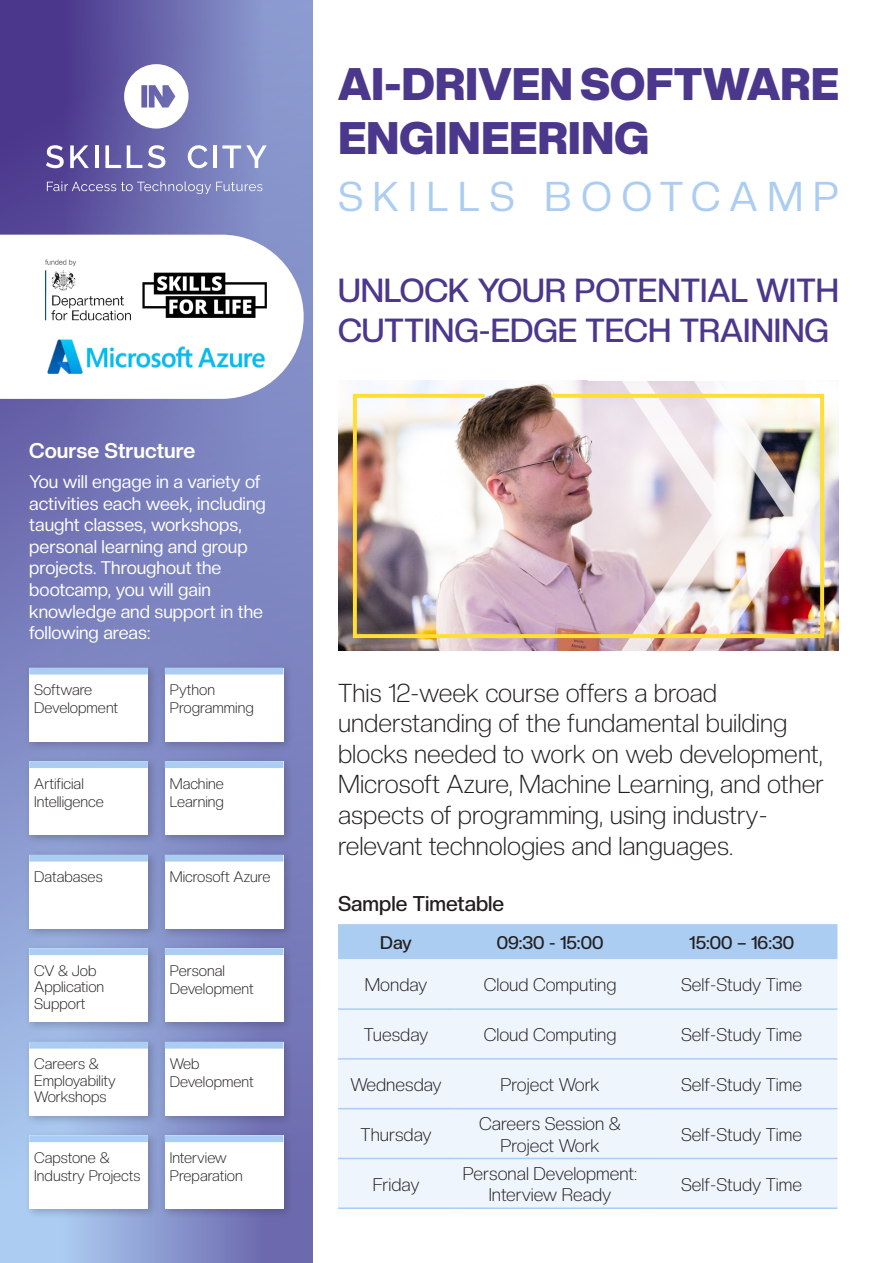
<style>
.page{position:relative;width:893px;height:1263px;background:#fff}
.page>*{position:absolute;margin:0;border:0;box-sizing:border-box;transform-origin:0 0}
.Course_title{font:900 44.85px/53.8px "Creato Display";color:#4b378c}
.Skills_Bootcamp{font:40.95px "Creato Display";letter-spacing:.24em;color:#accdf2}
.Heading_1{font:500 32.85px/39.5px "Creato Display";color:#4b378c}
.Introduction{font:300 25.5px/30.6px "Creato Display";color:#231f20}
.Heading_2{font:500 21px "Creato Display";color:#231f20}
.Heading_2-2{font:700 21px "Creato Display";color:#fff}
.Body_1{font:300 18px/21.6px "Creato Display";color:#231f20;text-align:center}
.Body_1-2{font:18px/21.6px "Creato Display";color:#fff}
.Table_header{font:500 18px "Creato Display";color:#231f20}
.t1{font:300 15px/18px "Creato Display";color:#231f20}
</style>
<div class="page">
<svg style="left:0;top:0;width:313px;height:1263px;background:#777cbb"></svg>
<svg style="left:47px;top:181px;width:215px;height:13px;background:#8180ba"></svg>
<svg style="left:46px;top:145px;width:18px;height:23px"></svg>
<svg style="left:148px;top:145px;width:17px;height:23px"></svg>
<svg style="left:70px;top:145px;width:19px;height:23px"></svg>
<hr style="left:95px;top:145px;width:4px;height:23px;background:#fff">
<hr style="left:213px;top:145px;width:4px;height:23px;background:#fff">
<svg style="left:188px;top:145px;width:20px;height:23px"></svg>
<svg style="left:222px;top:145px;width:45px;height:23px"></svg>
<svg style="left:105px;top:145px;width:16px;height:23px"></svg>
<svg style="left:127px;top:145px;width:15px;height:23px"></svg>
<svg style="left:124px;top:64px;width:65px;height:65px"></svg>
<div style="left:338px;top:924px;width:499px;height:35px;background:#accdf2"></div>
<div style="left:338px;top:959px;width:499px;height:248px;background:#eef5fc"></div>
<hr style="left:454px;top:1008px;width:192px;height:2px;background:#accdf2">
<hr style="left:646px;top:1008px;width:191px;height:2px;background:#accdf2">
<hr style="left:454px;top:1058px;width:192px;height:1px;background:#accdf2">
<hr style="left:646px;top:1058px;width:191px;height:1px;background:#accdf2">
<hr style="left:454px;top:1108px;width:192px;height:1px;background:#accdf2">
<hr style="left:646px;top:1108px;width:191px;height:1px;background:#accdf2">
<hr style="left:454px;top:1158px;width:192px;height:1px;background:#accdf2">
<hr style="left:646px;top:1158px;width:191px;height:1px;background:#accdf2">
<hr style="left:454px;top:1207px;width:192px;height:2px;background:#accdf2">
<hr style="left:646px;top:1207px;width:191px;height:2px;background:#accdf2">
<hr style="left:338px;top:1008px;width:116px;height:2px;background:#accdf2">
<hr style="left:338px;top:1058px;width:116px;height:1px;background:#accdf2">
<hr style="left:338px;top:1108px;width:116px;height:1px;background:#accdf2">
<hr style="left:338px;top:1158px;width:116px;height:1px;background:#accdf2">
<hr style="left:338px;top:1207px;width:116px;height:2px;background:#accdf2">
<svg style="left:0;top:235px;width:304px;height:164px"></svg>
<img style="left:46px;top:259px;width:84px;height:62px">
<img style="left:46px;top:338px;width:221px;height:36px">
<img style="left:142px;top:272px;width:125px;height:46px">
<div style="left:25px;top:663px;width:133px;height:89px;background:#231f20;opacity:.25"></div>
<div style="left:29px;top:668px;width:119px;height:73px;background:#fff"></div>
<div style="left:29px;top:668px;width:119px;height:6px;background:#accdf2"></div>
<div style="left:160px;top:663px;width:134px;height:89px;background:#231f20;opacity:.25"></div>
<div style="left:165px;top:668px;width:118px;height:73px;background:#fff"></div>
<div style="left:165px;top:668px;width:118px;height:6px;background:#accdf2"></div>
<div style="left:25px;top:943px;width:133px;height:89px;background:#231f20;opacity:.25"></div>
<div style="left:29px;top:948px;width:119px;height:74px;background:#fff"></div>
<div style="left:29px;top:948px;width:119px;height:7px;background:#accdf2"></div>
<div style="left:160px;top:943px;width:134px;height:89px;background:#231f20;opacity:.25"></div>
<div style="left:165px;top:948px;width:118px;height:74px;background:#fff"></div>
<div style="left:165px;top:948px;width:118px;height:7px;background:#accdf2"></div>
<div style="left:25px;top:756px;width:133px;height:89px;background:#231f20;opacity:.25"></div>
<div style="left:29px;top:761px;width:119px;height:74px;background:#fff"></div>
<div style="left:29px;top:761px;width:119px;height:7px;background:#accdf2"></div>
<div style="left:160px;top:756px;width:134px;height:89px;background:#231f20;opacity:.25"></div>
<div style="left:165px;top:761px;width:118px;height:74px;background:#fff"></div>
<div style="left:165px;top:761px;width:118px;height:7px;background:#accdf2"></div>
<div style="left:25px;top:1037px;width:133px;height:89px;background:#231f20;opacity:.25"></div>
<div style="left:29px;top:1042px;width:119px;height:73px;background:#fff"></div>
<div style="left:29px;top:1042px;width:119px;height:6px;background:#accdf2"></div>
<div style="left:160px;top:1037px;width:134px;height:89px;background:#231f20;opacity:.25"></div>
<div style="left:165px;top:1042px;width:118px;height:73px;background:#fff"></div>
<div style="left:165px;top:1042px;width:118px;height:6px;background:#accdf2"></div>
<div style="left:25px;top:850px;width:133px;height:89px;background:#231f20;opacity:.25"></div>
<div style="left:29px;top:855px;width:119px;height:73px;background:#fff"></div>
<div style="left:29px;top:855px;width:119px;height:6px;background:#accdf2"></div>
<div style="left:160px;top:850px;width:134px;height:89px;background:#231f20;opacity:.25"></div>
<div style="left:165px;top:855px;width:118px;height:73px;background:#fff"></div>
<div style="left:165px;top:855px;width:118px;height:6px;background:#accdf2"></div>
<div style="left:25px;top:1130px;width:133px;height:89px;background:#231f20;opacity:.25"></div>
<div style="left:29px;top:1135px;width:119px;height:74px;background:#fff"></div>
<div style="left:29px;top:1135px;width:119px;height:7px;background:#accdf2"></div>
<div style="left:160px;top:1130px;width:134px;height:89px;background:#231f20;opacity:.25"></div>
<div style="left:165px;top:1135px;width:118px;height:74px;background:#fff"></div>
<div style="left:165px;top:1135px;width:118px;height:7px;background:#accdf2"></div>
<img style="left:338px;top:381px;width:501px;height:270px">
<svg style="left:616px;top:381px;width:194px;height:270px"></svg>
<img style="left:351px;top:392px;width:475px;height:248px">
<p class="Heading_2-2" style="left:29px;top:438px;width:168px">Course Structure</p>
<p class="Body_1-2" style="left:29px;top:470px;width:238px">You will engage in a variety of activities each week, including taught classes, workshops, personal learning and group projects. Throughout the bootcamp, you will gain knowledge and support in the following areas:</p>
<p class="t1" style="left:34px;top:681px;width:85px">Software<br>Development</p>
<p class="t1" style="left:170px;top:681px;width:85px">Python<br>Programming</p>
<p class="t1" style="left:34px;top:774px;width:71px">Artificial<br>Intelligence</p>
<p class="t1" style="left:170px;top:774px;width:56px">Machine<br>Learning</p>
<p class="t1" style="left:34px;top:868px;width:70px">Databases</p>
<p class="t1" style="left:170px;top:868px;width:102px">Microsoft Azure</p>
<p class="t1" style="left:34px;top:962px;width:72px;line-height:16.5px">CV &amp; Job<br>Application<br>Support</p>
<p class="t1" style="left:170px;top:961px;width:85px">Personal<br>Development</p>
<p class="t1" style="left:34px;top:1055px;width:83px;line-height:16.5px">Careers &amp;<br>Employability<br>Workshops</p>
<p class="t1" style="left:170px;top:1055px;width:85px">Web<br>Development</p>
<p class="t1" style="left:34px;top:1148px;width:108px">Capstone &amp;<br>Industry Projects</p>
<p class="t1" style="left:170px;top:1148px;width:75px">Interview<br>Preparation</p>
<p class="Course_title" style="left:338px;top:57px;width:502px">AI-DRIVEN SOFTWARE<br>ENGINEERING</p>
<p class="Skills_Bootcamp" style="left:338px;top:172px;width:502px">SKILLS BOOTCAMP</p>
<p class="Heading_1" style="left:338px;top:271px;width:502px">UNLOCK YOUR POTENTIAL WITH<br>CUTTING-EDGE TECH TRAINING</p>
<p class="Introduction" style="left:338px;top:677px;width:487px">This 12-week course offers a broad understanding of the fundamental building blocks needed to work on web development, Microsoft Azure, Machine Learning, and other aspects of programming, using industry&shy;relevant technologies and languages.</p>
<p class="Heading_2" style="left:338px;top:891px;width:168px">Sample Timetable</p>
<p class="Table_header" style="left:380px;top:932px;width:33px">Day</p>
<p class="Table_header" style="left:497px;top:932px;width:108px">09:30 - 15:00</p>
<p class="Table_header" style="left:689px;top:932px;width:106px">15:00 – 16:30</p>
<p class="Body_1" style="left:365px;top:974px;width:64px">Monday</p>
<p class="Body_1" style="left:484px;top:974px;width:134px">Cloud Computing</p>
<p class="Body_1" style="left:681px;top:974px;width:123px">Self-Study Time</p>
<p class="Body_1" style="left:364px;top:1024px;width:66px">Tuesday</p>
<p class="Body_1" style="left:484px;top:1024px;width:134px">Cloud Computing</p>
<p class="Body_1" style="left:681px;top:1024px;width:123px">Self-Study Time</p>
<p class="Body_1" style="left:350px;top:1073px;width:93px">Wednesday</p>
<p class="Body_1" style="left:500px;top:1073px;width:101px">Project Work</p>
<p class="Body_1" style="left:681px;top:1073px;width:123px">Self-Study Time</p>
<p class="Body_1" style="left:361px;top:1123px;width:73px">Thursday</p>
<p class="Body_1" style="left:479px;top:1112px;width:143px">Careers Session &amp;<br>Project Work</p>
<p class="Body_1" style="left:681px;top:1123px;width:123px">Self-Study Time</p>
<p class="Body_1" style="left:373px;top:1173px;width:48px">Friday</p>
<p class="Body_1" style="left:463px;top:1162px;width:176px">Personal Development:<br>Interview Ready</p>
<p class="Body_1" style="left:681px;top:1173px;width:123px">Self-Study Time</p>
</div>
